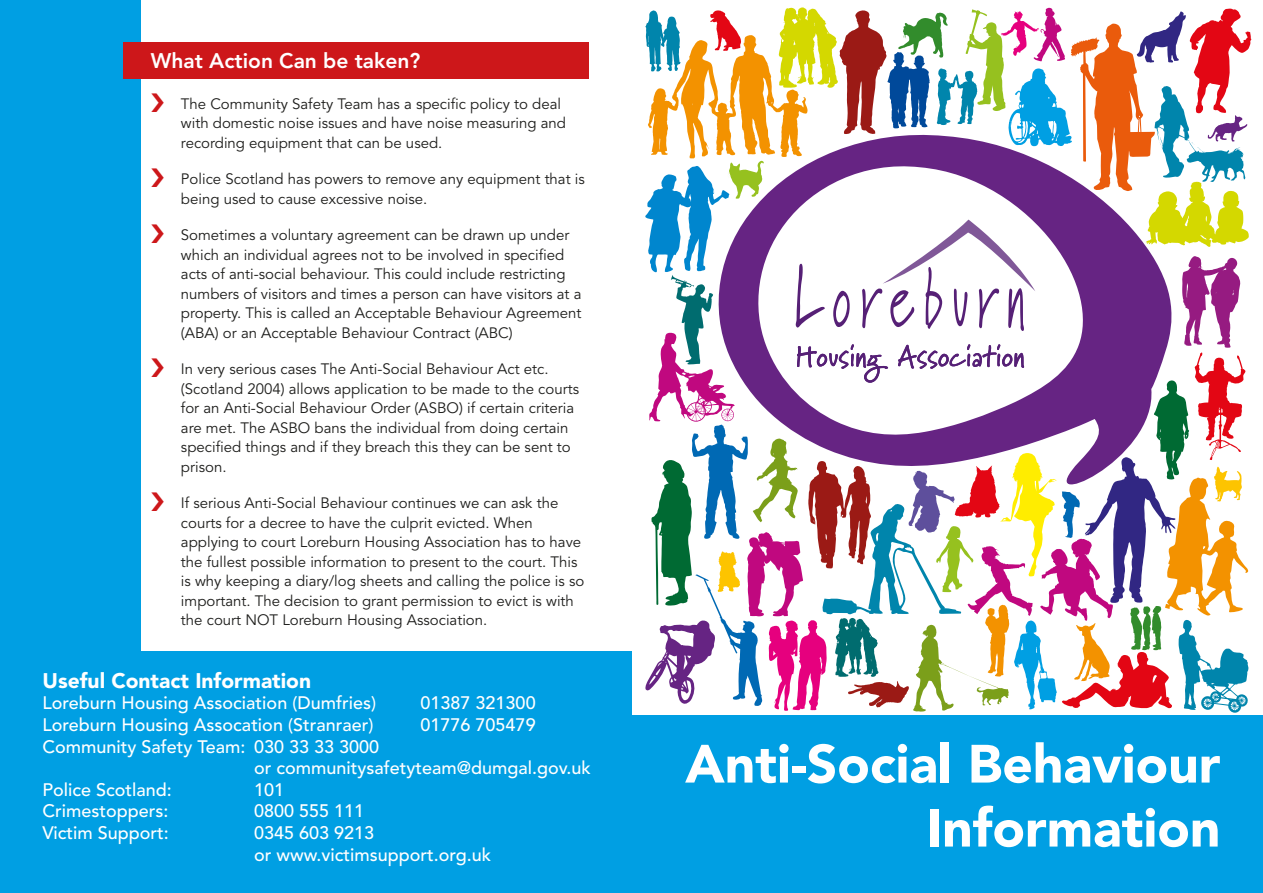
<style>
.page{position:relative;width:1263px;height:893px;background:#fff}
.page>*{position:absolute;margin:0;border:0;box-sizing:border-box;transform-origin:0 0}
.t1{font:900 53.4px/64.1px "Avenir";color:#fff;text-align:right}
.t2{font:900 21px "Avenir";color:#fff}
.t3{font:800 21px "Avenir";color:#fff}
.t4{font:500 18px/21.6px "Avenir";color:#fff}
.t5{font:15px/19.5px "Avenir";color:#1d1d1b}
</style>
<div class="page">
<div style="left:0;top:0;width:140px;height:893px;background:#009fe3"></div>
<div style="left:123px;top:43px;width:466px;height:36px;background:#cd171a"></div>
<svg style="left:645px;top:7px;width:606px;height:706px"></svg>
<div style="left:631px;top:715px;width:632px;height:178px;background:#009fe3"></div>
<div style="left:0;top:652px;width:631px;height:241px;background:#009fe3"></div>
<h2 class="t3" style="left:151px;top:48px;width:271px">What Action Can be taken?</h2>
<p class="t5" style="left:181px;top:94px;width:387px">The Community Safety Team has a specific policy to deal with domestic noise issues and have noise measuring and recording equipment that can be used.</p>
<p class="t5" style="left:181px;top:170px;width:405px">Police Scotland has powers to remove any equipment that is being used to cause excessive noise.</p>
<p class="t5" style="left:181px;top:226px;width:402px">Sometimes a voluntary agreement can be drawn up under which an individual agrees not to be involved in specified acts of anti-social behaviour. This could include restricting numbers of visitors and times a person can have visitors at a property. This is called an Acceptable Behaviour Agreement (ABA) or an Acceptable Behaviour Contract (ABC)</p>
<p class="t5" style="left:181px;top:360px;width:400px">In very serious cases The Anti-Social Behaviour Act etc. (Scotland 2004) allows application to be made to the courts for an Anti-Social Behaviour Order (ASBO) if certain criteria are met. The ASBO bans the individual from doing certain specified things and if they breach this they can be sent to prison.</p>
<p class="t5" style="left:181px;top:494px;width:405px">If serious Anti-Social Behaviour continues we can ask the courts for a decree to have the culprit evicted. When applying to court Loreburn Housing Association has to have the fullest possible information to present to the court. This is why keeping a diary/log sheets and calling the police is so important. The decision to grant permission to evict is with the court NOT Loreburn Housing Association.</p>
<h2 class="t2" style="left:43px;top:668px;width:270px">Useful Contact Information</h2>
<p class="t4" style="left:43px;top:693px;width:335px">Loreburn Housing Association (Dumfries)</p>
<p class="t4" style="left:421px;top:693px;width:117px">01387 321300</p>
<p class="t4" style="left:43px;top:714px;width:332px">Loreburn Housing Assocation (Stranraer)</p>
<p class="t4" style="left:421px;top:714px;width:117px">01776 705479</p>
<p class="t4" style="left:43px;top:736px;width:338px">Community Safety Team: 030 33 33 3000</p>
<p class="t4" style="left:254px;top:758px;width:338px">or communitysafetyteam@dumgal.gov.uk</p>
<p class="t4" style="left:43px;top:779px;width:131px">Police Scotland:</p>
<p class="t4" style="left:254px;top:779px;width:32px">101</p>
<p class="t4" style="left:43px;top:801px;width:127px">Crimestoppers:</p>
<p class="t4" style="left:254px;top:801px;width:112px">0800 555 111</p>
<p class="t4" style="left:43px;top:822px;width:128px">Victim Support:</p>
<p class="t4" style="left:254px;top:822px;width:239px">0345 603 9213<br>or www.victimsupport.org.uk</p>
<h1 class="t1" style="left:685px;top:731px;width:537px">Anti-Social Behaviour<br>Information</h1>
</div>
